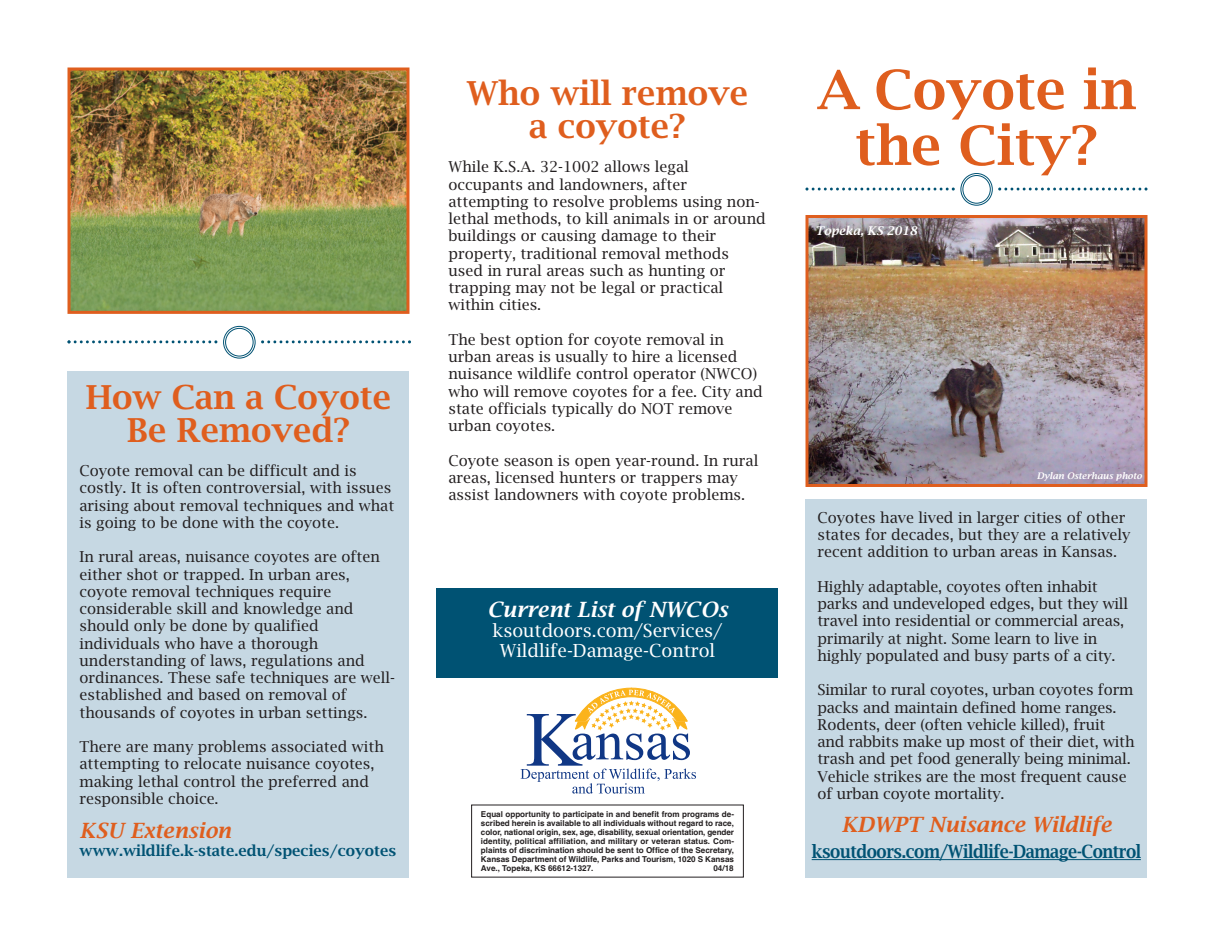
<style>
.page{position:relative;width:1215px;height:945px;background:#fff}
.page>*{position:absolute;margin:0;border:0;box-sizing:border-box;transform-origin:0 0}
.t1{font:600 54px/55.8px "Lucida Bright";color:#df5e1e;text-align:center}
.t2{font:600 33px/33px "Lucida Bright";color:#df5e1e;text-align:center}
.t3{font:italic 600 21px "Lucida Bright";color:#df5e1e}
.t4{font:italic 600 21px "Lucida Bright";color:#fff}
.t5{font:600 18.15px "Lucida Bright";letter-spacing:-.025em;color:#005273;scale:.91 1}
.t6{font:18px/20.2px "Lucida Bright";color:#fff;text-align:center}
.t7{font:15px/17.2px "Lucida Bright";color:#231f20}
.t8{font:600 15px "Lucida Bright";color:#005273}
.t9{font:italic 600 12px "Lucida Bright";color:#fff}
.t10{font:italic 600 9px "Lucida Bright";color:#fff}
.t11{font:700 8.1px/8.9px "Helvetica";color:#231f20;text-align:justify}
</style>
<div class="page">
<div style="left:806px;top:499px;width:342px;height:379px;background:#c6d8e3"></div>
<svg style="left:805px;top:173px;width:343px;height:33px"></svg>
<img style="left:810px;top:219px;width:334px;height:264px">
<div style="left:806px;top:215px;width:342px;height:272px;border:3px solid #df5e1e"></div>
<img style="left:72px;top:72px;width:334px;height:238px">
<div style="left:68px;top:68px;width:342px;height:246px;border:3px solid #df5e1e"></div>
<hr style="left:812px;top:859px;width:329px;height:1px;background:#005273">
<svg style="left:520px;top:688px;width:176px;height:106px"></svg>
<svg style="left:68px;top:340px;width:149px;height:3px"></svg>
<svg style="left:223px;top:325px;width:188px;height:34px"></svg>
<div style="left:68px;top:371px;width:342px;height:507px;background:#c6d8e3"></div>
<div style="left:436px;top:588px;width:342px;height:90px;background:#005273"></div>
<h2 class="t2" style="left:86px;top:383px;width:307px">How Can a Coyote<br>Be Removed?</h2>
<p class="t7" style="left:80px;top:463px;width:316px">Coyote removal can be difficult and is costly. It is often controversial, with issues arising about removal techniques and what is going to be done with the coyote.</p>
<p class="t7" style="left:80px;top:550px;width:317px">In rural areas, nuisance coyotes are often either shot or trapped. In urban ares, coyote removal techniques require considerable skill and knowledge and should only be done by qualified individuals who have a thorough understanding of laws, regulations and ordinances. These safe techniques are well&shy;established and based on removal of thousands of coyotes in urban settings.</p>
<p class="t7" style="left:80px;top:739px;width:306px">There are many problems associated with attempting to relocate nuisance coyotes, making lethal control the preferred and responsible choice.</p>
<h3 class="t3" style="left:80px;top:822px;width:153px">KSU Extension</h3>
<p class="t8" style="left:80px;top:844px;width:318px">www.wildlife.k-state.edu/species/coyotes</p>
<h2 class="t2" style="left:467px;top:79px;width:283px">Who will remove a coyote?</h2>
<p class="t7" style="left:449px;top:160px;width:319px">While K.S.A. 32-1002 allows legal occupants and landowners, after attempting to resolve problems using non&shy;lethal methods, to kill animals in or around buildings or causing damage to their property, traditional removal methods used in rural areas such as hunting or trapping may not be legal or practical within cities.</p>
<p class="t7" style="left:449px;top:332px;width:316px">The best option for coyote removal in urban areas is usually to hire a licensed nuisance wildlife control operator (NWCO) who will remove coyotes for a fee. City and state officials typically do NOT remove urban coyotes.</p>
<p class="t7" style="left:449px;top:453px;width:311px">Coyote season is open year-round. In rural areas, licensed hunters or trappers may assist landowners with coyote problems.</p>
<h3 class="t4" style="left:487px;top:600px;width:242px">Current List of NWCOs</h3>
<p class="t6" style="left:493px;top:622px;width:231px">ksoutdoors.com/Services/<br>Wildlife-Damage-Control</p>
<p class="t11" style="left:481px;top:811px;width:255px">Equal opportunity to participate in and benefit from programs de&shy;scribed herein is available to all individuals without regard to race, color, national origin, sex, age, disability, sexual orientation, gender identity, political affiliation, and military or veteran status. Com&shy;plaints of discrimination should be sent to Office of the Secretary, Kansas Department of Wildlife, Parks and Tourism, 1020 S Kansas Ave., Topeka, KS 66612-1327.</p>
<p class="t11" style="left:713px;top:864px;width:22px">04/18</p>
<h1 class="t1" style="left:817px;top:66px;width:320px">A Coyote in the City?</h1>
<p class="t9" style="left:815px;top:226px;width:103px">Topeka, KS 2018</p>
<p class="t10" style="left:1037px;top:472px;width:106px">Dylan Osterhaus photo</p>
<p class="t7" style="left:818px;top:510px;width:314px">Coyotes have lived in larger cities of other states for decades, but they are a relatively recent addition to urban areas in Kansas.</p>
<p class="t7" style="left:818px;top:579px;width:312px">Highly adaptable, coyotes often inhabit parks and undeveloped edges, but they will travel into residential or commercial areas, primarily at night. Some learn to live in highly populated and busy parts of a city.</p>
<p class="t7" style="left:818px;top:682px;width:319px">Similar to rural coyotes, urban coyotes form packs and maintain defined home ranges.<br>Rodents, deer (often vehicle killed), fruit and rabbits make up most of their diet, with trash and pet food generally being minimal.<br>Vehicle strikes are the most frequent cause of urban coyote mortality.</p>
<h3 class="t3" style="left:841px;top:816px;width:272px">KDWPT Nuisance Wildlife</h3>
<p class="t5" style="left:812px;top:844px;width:364px">ksoutdoors.com/Wildlife-Damage-Control</p>
</div>
